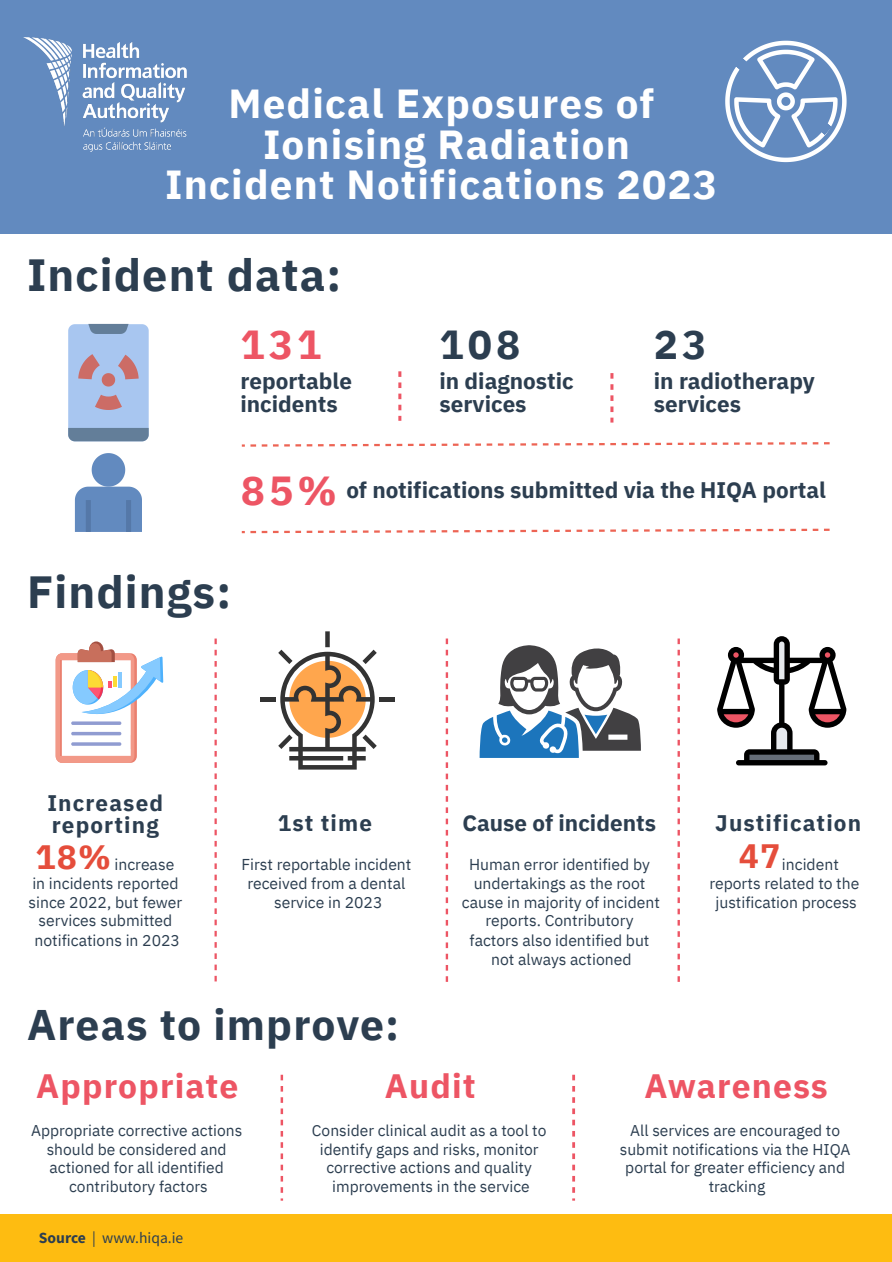
<style>
.page{position:relative;width:892px;height:1262px;background:#fff}
.page>*{position:absolute;margin:0;border:0;box-sizing:border-box;transform-origin:0 0}
.t1{font:700 44.95px "IBM Plex Sans";letter-spacing:.025em;color:#2c3e50}
.t2{font:700 42.7px "IBM Plex Sans";letter-spacing:.025em;color:#2c3e50}
.t3{font:700 40.45px/40.5px "IBM Plex Sans";letter-spacing:.03em;color:#fff;text-align:center}
.t4{font:700 40.45px "IBM Plex Sans";color:#ed5564}
.t5{font:700 40.45px "IBM Plex Sans";color:#2c3e50}
.t6{font:700 33.7px "IBM Plex Sans";letter-spacing:.035em;color:#ed5564}
.t7{font:700 33.7px "IBM Plex Sans";color:#e54d3b}
.t8{font:700 22.5px/22.5px "IBM Plex Sans";color:#2c3e50}
.t9{font:700 22.5px/22.5px "IBM Plex Sans";letter-spacing:.05em;color:#2c3e50}
.t10{font:15.75px/18.9px "IBM Plex Sans";color:#2c3e50;text-align:center}
.t11{font:15.75px/19.1px "IBM Plex Sans";color:#2b3d4f;text-align:center}
.t12{font:15.6px/18.8px "IBM Plex Sans";color:#2c3e50;text-align:center}
.t13{font:15.6px "Source Sans Pro";color:#2c3e50}
.s1{font-weight:700}
</style>
<div class="page">
<div style="left:0;top:0;width:892px;height:1261px;background:#628abf"></div>
<div style="left:0;top:234px;width:892px;height:1027px;background:#fff"></div>
<svg style="left:215px;top:638px;width:2px;height:343px"></svg>
<svg style="left:446px;top:638px;width:2px;height:343px"></svg>
<img style="left:25px;top:38px;width:162px;height:113px">
<div style="left:0;top:1214px;width:892px;height:47px;background:#febc11"></div>
<svg style="left:281px;top:1074px;width:2px;height:126px"></svg>
<svg style="left:572px;top:1074px;width:3px;height:126px"></svg>
<svg style="left:678px;top:638px;width:2px;height:343px"></svg>
<svg style="left:480px;top:645px;width:161px;height:113px"></svg>
<svg style="left:56px;top:641px;width:107px;height:121px"></svg>
<svg style="left:717px;top:636px;width:129px;height:129px"></svg>
<svg style="left:242px;top:442px;width:588px;height:4px"></svg>
<svg style="left:242px;top:528px;width:588px;height:5px"></svg>
<svg style="left:398px;top:371px;width:3px;height:50px"></svg>
<svg style="left:610px;top:373px;width:3px;height:49px"></svg>
<hr style="left:260px;top:697px;width:16px;height:4px;background:#333">
<hr style="left:379px;top:697px;width:16px;height:4px;background:#333">
<svg style="left:278px;top:631px;width:99px;height:138px"></svg>
<svg style="left:725px;top:41px;width:122px;height:121px"></svg>
<svg style="left:68px;top:324px;width:81px;height:208px"></svg>
<p class="t3" style="left:228px;top:83px;width:427px">Medical Exposures of<br>Ionising Radiation</p>
<p class="t3" style="left:165px;top:164px;width:554px">Incident Notifications 2023</p>
<p class="t1" style="left:27px;top:244px;width:316px">Incident data:</p>
<p class="t4" style="left:240px;top:317px;width:83px">131</p>
<p class="t8" style="left:240px;top:369px;width:113px">reportable</p>
<p class="t8" style="left:240px;top:392px;width:99px">incidents</p>
<p class="t5" style="left:439px;top:317px;width:83px">108</p>
<p class="t5" style="left:654px;top:317px;width:54px">23</p>
<p class="t8" style="left:439px;top:369px;width:136px">in diagnostic services</p>
<p class="t8" style="left:654px;top:369px;width:162px">in radiotherapy services</p>
<p class="t4" style="left:241px;top:463px;width:98px">85%</p>
<p class="t8" style="left:346px;top:478px;width:481px">of notifications submitted via the HIQA portal</p>
<p class="t1" style="left:27px;top:562px;width:206px">Findings:</p>
<p class="t9" style="left:47px;top:791px;width:117px">Increased reporting</p>
<p class="t7" style="left:36px;top:834px;width:77px">18%</p>
<p class="t10" style="left:115px;top:855px;width:61px">increase</p>
<p class="t10" style="left:29px;top:874px;width:155px;line-height:18.8px">in incidents reported since 2022, but fewer services submitted notifications in 2023</p>
<p class="t8" style="left:278px;top:811px;width:96px">1st time</p>
<p class="t8" style="left:462px;top:811px;width:195px">Cause of incidents</p>
<p class="t11" style="left:241px;top:854px;width:172px">First reportable incident received from a dental service in 2023</p>
<p class="t10" style="left:462px;top:855px;width:199px">Human error identified by undertakings as the root cause in majority of incident reports. Contributory factors also identified but not always actioned</p>
<p class="t9" style="left:715px;top:811px;width:147px">Justification</p>
<p class="t10" style="left:782px;top:855px;width:58px">incident</p>
<p class="t10" style="left:709px;top:874px;width:152px;line-height:19.1px">reports related to the justification process</p>
<p class="t7" style="left:739px;top:833px;width:43px">47</p>
<p class="t2" style="left:27px;top:996px;width:374px">Areas to improve:</p>
<p class="t6" style="left:36px;top:1063px;width:204px">Appropriate</p>
<p class="t6" style="left:385px;top:1063px;width:92px">Audit</p>
<p class="t6" style="left:644px;top:1063px;width:185px">Awareness</p>
<p class="t12" style="left:31px;top:1120px;width:213px">Appropriate corrective actions should be considered and actioned for all identified contributory factors</p>
<p class="t12" style="left:312px;top:1120px;width:236px">Consider clinical audit as a tool to identify gaps and risks, monitor corrective actions and quality improvements in the service</p>
<p class="t12" style="left:620px;top:1120px;width:232px">All services are encouraged to submit notifications via the HIQA portal for greater efficiency and tracking</p>
<p class="t13" style="left:39px;top:1227px;width:146px"><span class="s1">Source</span> | www.hiqa.ie</p>
</div>
